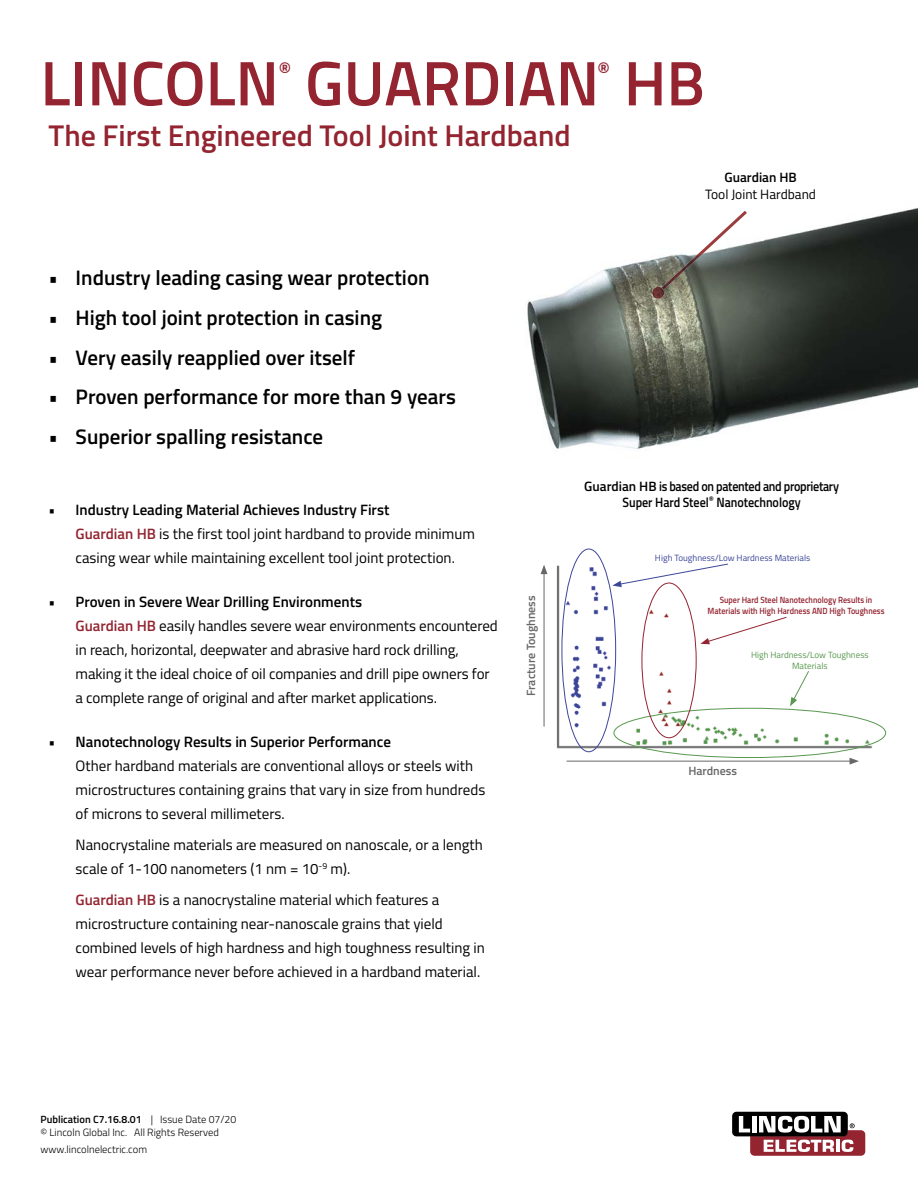
<style>
.page{position:relative;width:918px;height:1188px;background:#fff}
.page>*{position:absolute;margin:0;border:0;box-sizing:border-box;transform-origin:0 0}
.t1{font:600 63px "Titillium";color:#932430}
.t2{font:600 30px "Titillium";color:#932430}
.t3{font:600 21px "Titillium";color:#000}
.t4{font:600 19.2px "Titillium";color:#932430}
.t5{font:15px/24px "Titillium";color:#000}
.t6{font:600 15px "Titillium";color:#000}
.t7{font:600 13.5px/16.2px "Titillium";letter-spacing:-.005em;color:#000;text-align:center}
.t8{font:13.5px "Titillium";color:#000}
.t9{font:600 12px "Titillium";color:#666766}
.t10{font:300 10.5px/13.5px "Titillium";color:#000}
.t11{font:600 9px/10.8px "Titillium";color:#932430;text-align:center;scale:.9 1}
.t12{font:9px "Titillium";color:#3c4799}
.t13{font:9px/10.8px "Titillium";color:#58984f;text-align:center}
.s1{font-weight:600}
.s2{font-weight:600;color:#932430}
</style>
<div class="page">
<img style="left:556px;top:563px;width:321px;height:194px">
<img style="left:527px;top:207px;width:391px;height:244px">
<div style="left:732px;top:1112px;width:116px;height:24px;background:#000;border-radius:4px"></div>
<svg style="left:739px;top:1116px;width:126px;height:40px"></svg>
<img style="left:661px;top:211px;width:86px;height:79px">
<svg style="left:652px;top:287px;width:12px;height:12px"></svg>
<svg style="left:612px;top:564px;width:116px;height:23px"></svg>
<div style="left:562px;top:549px;width:54px;height:203px;border:1px solid #3c4799;border-radius:50%"></div>
<div style="left:614px;top:708px;width:272px;height:50px;border:1px solid #58984f;border-radius:50%"></div>
<div style="left:642px;top:583px;width:55px;height:155px;border:1px solid #932430;border-radius:50%"></div>
<hr style="left:544px;top:572px;width:1px;height:155px;background:#666766">
<svg style="left:541px;top:565px;width:7px;height:9px"></svg>
<hr style="left:567px;top:761px;width:285px;height:1px;background:#666766">
<svg style="left:850px;top:758px;width:9px;height:7px"></svg>
<svg style="left:790px;top:671px;width:19px;height:35px"></svg>
<svg style="left:700px;top:617px;width:87px;height:27px"></svg>
<h1 class="t1" style="left:40px;top:36px;width:666px">LINCOLN GUARDIAN HB</h1>
<p class="t4" style="left:279px;top:55px;width:14px">®</p>
<p class="t4" style="left:598px;top:55px;width:14px">®</p>
<h2 class="t2" style="left:49px;top:113px;width:524px">The First Engineered Tool Joint Hardband</h2>
<p class="t7" style="left:724px;top:169px;width:74px">Guardian HB</p>
<p class="t8" style="left:705px;top:184px;width:112px">Tool Joint Hardband</p>
<h3 class="t3" style="left:49px;top:262px;width:383px">• Industry leading casing wear protection</h3>
<h3 class="t3" style="left:49px;top:302px;width:335px">• High tool joint protection in casing</h3>
<h3 class="t3" style="left:49px;top:342px;width:308px">• Very easily reapplied over itself</h3>
<h3 class="t3" style="left:49px;top:381px;width:409px">• Proven performance for more than 9 years</h3>
<h3 class="t3" style="left:49px;top:421px;width:276px">• Superior spalling resistance</h3>
<p class="t5" style="left:76px;top:497px;width:401px;text-indent:-27px"><span class="s1">• Industry Leading Material Achieves Industry First<br></span><span class="s2">Guardian HB</span> is the first tool joint hardband to provide minimum casing wear while maintaining excellent tool joint protection.</p>
<p class="t5" style="left:76px;top:589px;width:424px;text-indent:-27px"><span class="s1">• Proven in Severe Wear Drilling Environments<br></span><span class="s2">Guardian HB</span> easily handles severe wear environments encountered in reach, horizontal, deepwater and abrasive hard rock drilling, making it the ideal choice of oil companies and drill pipe owners for a complete range of original and after market applications.</p>
<p class="t6" style="left:49px;top:731px;width:344px">• Nanotechnology Results in Superior Performance</p>
<p class="t5" style="left:76px;top:753px;width:411px">Other hardband materials are conventional alloys or steels with microstructures containing grains that vary in size from hundreds of microns to several millimeters.</p>
<p class="t5" style="left:76px;top:832px;width:409px">Nanocrystaline materials are measured on nanoscale, or a length scale of 1-100 nanometers (1 nm = 10<sup>-9</sup> m).</p>
<p class="t5" style="left:76px;top:887px;width:411px"><span class="s2">Guardian HB</span> is a nanocrystaline material which features a microstructure containing near-nanoscale grains that yield combined levels of high hardness and high toughness resulting in wear performance never before achieved in a hardband material.</p>
<p class="t9" style="left:522px;top:696px;width:102px;rotate:-90deg">Fracture Toughness</p>
<p class="t7" style="left:584px;top:477px;width:256px">Guardian HB is based on patented and proprietary<br>Super Hard Steel<sup>®</sup> Nanotechnology</p>
<p class="t12" style="left:655px;top:551px;width:157px">High Toughness/Low Hardness Materials</p>
<p class="t11" style="left:708px;top:594px;width:198px">Super Hard Steel Nanotechnology Results in<br>Materials with High Hardness AND High Toughness</p>
<p class="t13" style="left:751px;top:649px;width:119px">High Hardness/Low Toughness<br>Materials</p>
<p class="t9" style="left:688px;top:761px;width:50px">Hardness</p>
<p class="t10" style="left:40px;top:1112px;width:197px"><span class="s1">Publication C7.16.8.01</span> | Issue Date 07/20 © Lincoln Global Inc. All Rights Reserved</p>
<p class="t10" style="left:40px;top:1142px;width:108px">www.lincolnelectric.com</p>
</div>
